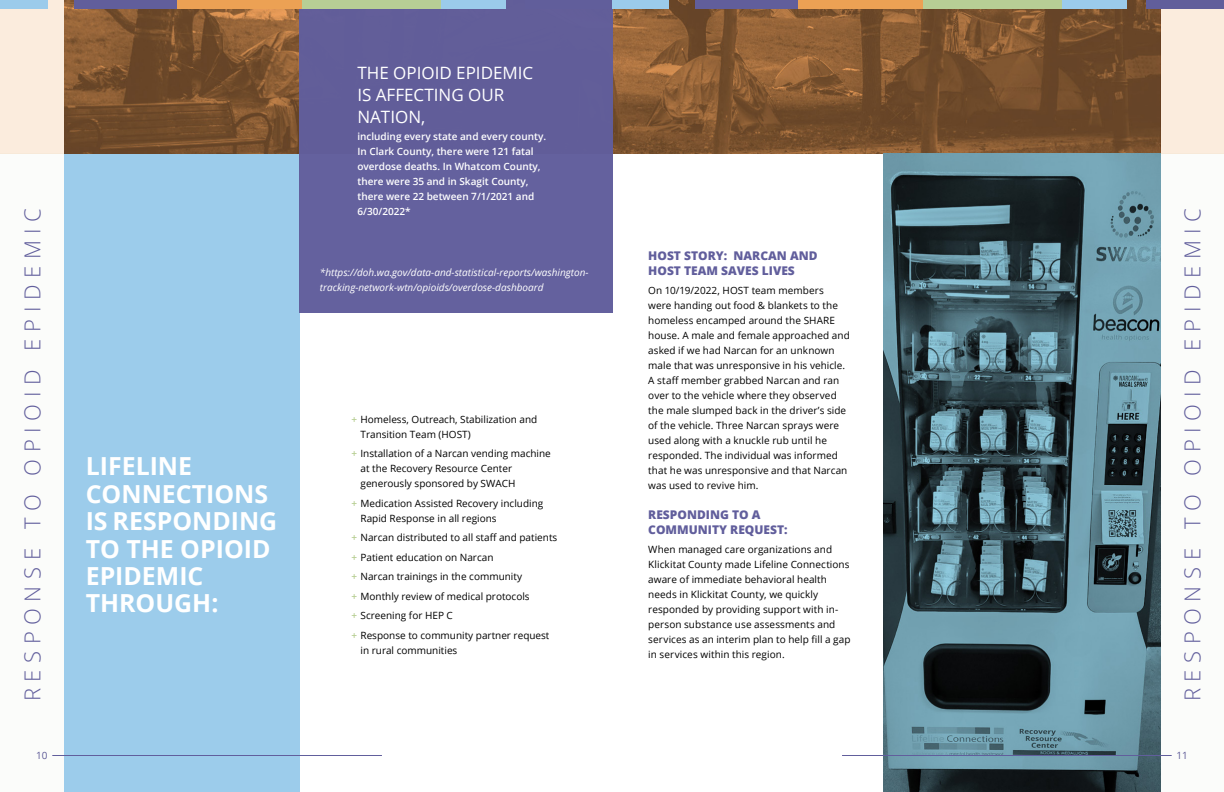
<style>
.page{position:relative;width:1224px;height:792px;background:#fff}
.page>*{position:absolute;margin:0;border:0;box-sizing:border-box;transform-origin:0 0}
.t1{font:700 24.9px/27.4px "Open Sans";color:#fff}
.t2{font:300 22px "Open Sans";letter-spacing:.3em;color:#615e9c}
.t3{font:17px/22px "Open Sans";color:#fff}
.t4{font:800 12px/15px "Open Sans";color:#615e9c}
.t5{font:10px/15px "Open Sans";letter-spacing:.005em;color:#000}
.t6{font:600 10px/15px "Open Sans";color:#fff}
.t7{font:italic 10px/15px "Open Sans";color:#fff}
.t8{font:10px "Open Sans";color:#615e9c}
.s1{font-weight:600;color:#b8cf94}
</style>
<div class="page">
<div style="left:64px;top:153px;width:235px;height:639px;background:#9ccceb"></div>
<img style="left:64px;top:0;width:1096px;height:153px">
<div style="left:299px;top:0;width:313px;height:313px;background:#615e9c"></div>
<div style="left:0;top:0;width:64px;height:153px;background:#fbecdd"></div>
<div style="left:0;top:153px;width:64px;height:639px;background:#fbfcfa"></div>
<div style="left:1160px;top:153px;width:64px;height:639px;background:#fbfcfa"></div>
<div style="left:1160px;top:0;width:64px;height:153px;background:#fbecdd"></div>
<img style="left:883px;top:153px;width:277px;height:639px">
<div style="left:0;top:0;width:47px;height:9px;background:#9bcbeb"></div>
<div style="left:441px;top:0;width:65px;height:9px;background:#9bcbeb"></div>
<div style="left:302px;top:0;width:139px;height:9px;background:#b7ce95"></div>
<div style="left:177px;top:0;width:125px;height:9px;background:#eca154"></div>
<div style="left:74px;top:0;width:103px;height:9px;background:#615e9b"></div>
<div style="left:1147px;top:0;width:77px;height:9px;background:#615e9b"></div>
<div style="left:612px;top:0;width:56px;height:9px;background:#9bcbeb"></div>
<div style="left:1062px;top:0;width:65px;height:9px;background:#9bcbeb"></div>
<div style="left:923px;top:0;width:139px;height:9px;background:#b7ce95"></div>
<div style="left:798px;top:0;width:125px;height:9px;background:#eca154"></div>
<div style="left:695px;top:0;width:103px;height:9px;background:#615e9b"></div>
<hr style="left:52px;top:755px;width:330px;height:1px;background:#615e9c">
<hr style="left:842px;top:755px;width:330px;height:1px;background:#615e9c">
<h3 class="t3" style="left:357px;top:62px;width:177px">THE OPIOID EPIDEMIC<br>IS AFFECTING OUR<br>NATION,</h3>
<p class="t6" style="left:357px;top:129px;width:190px">including every state and every county.<br>In Clark County, there were 121 fatal overdose deaths. In Whatcom County, there were 35 and in Skagit County, there were 22 between 7/1/2021 and<br>6/30/2022*</p>
<h2 class="t2" style="left:17px;top:701px;width:495px;rotate:-90deg">RESPONSE TO OPIOID EPIDEMIC</h2>
<h2 class="t2" style="left:1177px;top:701px;width:495px;rotate:-90deg">RESPONSE TO OPIOID EPIDEMIC</h2>
<p class="t4" style="left:648px;top:247px;width:171px">HOST STORY: NARCAN AND<br>HOST TEAM SAVES LIVES</p>
<p class="t5" style="left:648px;top:283px;width:203px">On 10/19/2022, HOST team members<br>were handing out food &amp; blankets to the homeless encamped around the SHARE house. A male and female approached and asked if we had Narcan for an unknown male that was unresponsive in his vehicle.<br>A staff member grabbed Narcan and ran over to the vehicle where they observed the male slumped back in the driver’s side of the vehicle. Three Narcan sprays were used along with a knuckle rub until he responded. The individual was informed that he was unresponsive and that Narcan was used to revive him.</p>
<p class="t4" style="left:648px;top:506px;width:141px">RESPONDING TO A<br>COMMUNITY REQUEST:</p>
<p class="t5" style="left:648px;top:542px;width:204px">When managed care organizations and Klickitat County made Lifeline Connections aware of immediate behavioral health needs in Klickitat County, we quickly responded by providing support with in&shy;person substance use assessments and services as an interim plan to help fill a gap in services within this region.</p>
<p class="t7" style="left:320px;top:264px;width:270px">*https://doh.wa.gov/data-and-statistical-reports/washington&shy;tracking-network-wtn/opioids/overdose-dashboard</p>
<p class="t5" style="left:361px;top:411px;width:178px;text-indent:-9px"><span class="s1">+</span> Homeless, Outreach, Stabilization and<br>Transition Team (HOST)</p>
<p class="t5" style="left:361px;top:446px;width:192px;text-indent:-9px"><span class="s1">+</span> Installation of a Narcan vending machine at the Recovery Resource Center generously sponsored by SWACH</p>
<p class="t5" style="left:361px;top:495px;width:184px;text-indent:-9px"><span class="s1">+</span> Medication Assisted Recovery including<br>Rapid Response in all regions</p>
<p class="t5" style="left:352px;top:527px;width:207px;line-height:19.5px"><span class="s1">+</span> Narcan distributed to all staff and patients <span class="s1">+</span> Patient education on Narcan<br><span class="s1">+</span> Narcan trainings in the community<br><span class="s1">+</span> Monthly review of medical protocols<br><span class="s1">+</span> Screening for HEP C<br><span class="s1">+</span> Response to community partner request</p>
<p class="t5" style="left:361px;top:642px;width:98px">in rural communities</p>
<h1 class="t1" style="left:86px;top:452px;width:193px">LIFELINE<br>CONNECTIONS<br>IS RESPONDING<br>TO THE OPIOID<br>EPIDEMIC<br>THROUGH:</h1>
<p class="t8" style="left:36px;top:748px;width:13px">10</p>
<p class="t8" style="left:1177px;top:748px;width:13px">11</p>
</div>
